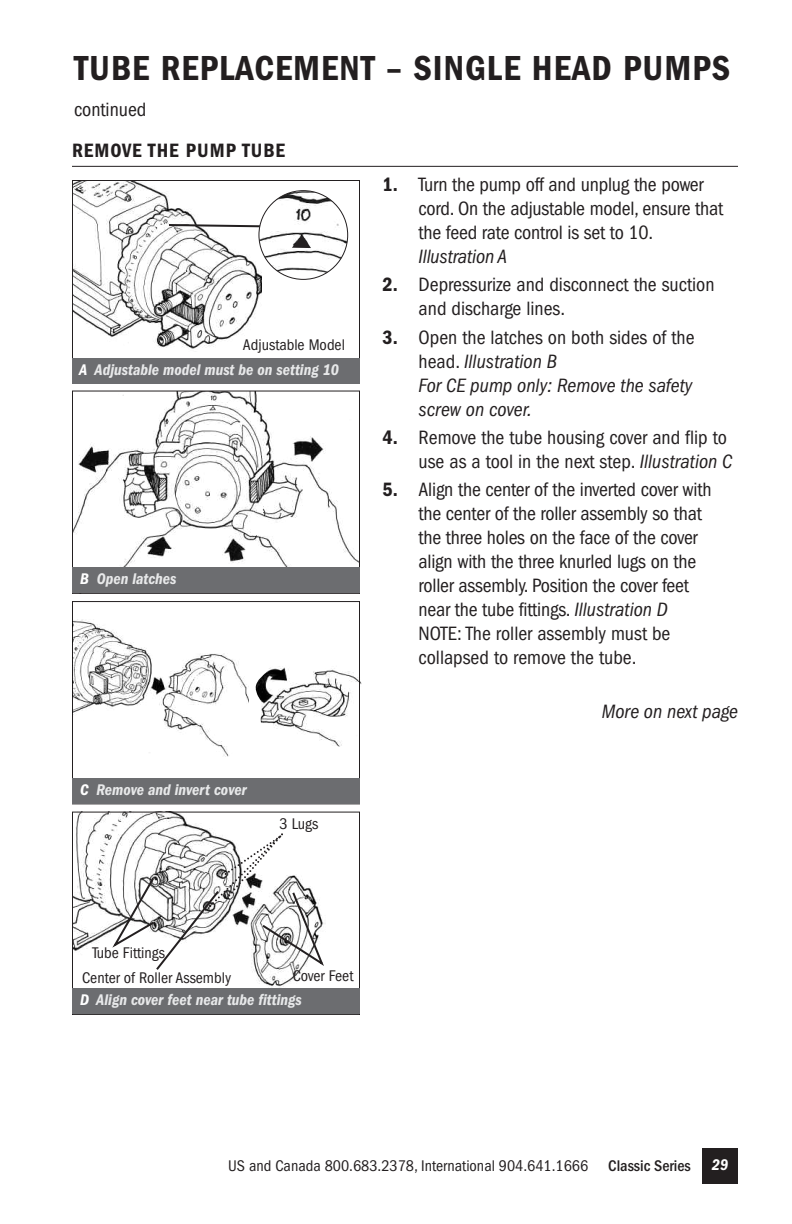
<style>
.page{position:relative;width:792px;height:1224px;background:#fff}
.page>*{position:absolute;margin:0;border:0;box-sizing:border-box;transform-origin:0 0}
.t1{font:600 condensed 36px "Franklin Gothic";letter-spacing:.03em;color:#231f20}
.t2{font:condensed 20px/24px "Franklin Gothic";letter-spacing:-.01em;color:#231f20}
.t3{font:italic condensed 20px/24px "Franklin Gothic";color:#231f20}
.t4{font:600 condensed 20px "Franklin Gothic";letter-spacing:.05em;color:#231f20}
.t5{font:condensed 16px "Franklin Gothic";color:#231f20}
.t6{font:italic 600 condensed 16px "Franklin Gothic";color:#e7e8e9}
.t7{font:italic 600 condensed 16px "Franklin Gothic";color:#fff}
.s1{color:#fff}
.s2{font-weight:600}
.s3{font-weight:600;font-style:normal}
.s4{font-style:normal}
.s5{font-style:italic}
.s6{font-weight:500}
</style>
<div class="page">
<div style="left:702px;top:1148px;width:36px;height:36px;background:#231f20"></div>
<hr style="left:72px;top:166px;width:666px;height:1px;background:#231f20">
<img style="left:74px;top:182px;width:188px;height:167px">
<svg style="left:167px;top:223px;width:92px;height:5px"></svg>
<img style="left:259px;top:191px;width:89px;height:88px;border-radius:50%">
<div style="left:258px;top:190px;width:90px;height:90px;border:2px solid #231f20;border-radius:50%"></div>
<svg style="left:292px;top:235px;width:19px;height:13px"></svg>
<div style="left:72px;top:180px;width:288px;height:203px;border:1px solid #231f20"></div>
<img style="left:74px;top:393px;width:284px;height:175px">
<div style="left:72px;top:391px;width:288px;height:203px;border:1px solid #231f20"></div>
<img style="left:74px;top:814px;width:231px;height:174px">
<div style="left:72px;top:812px;width:288px;height:203px;border:1px solid #231f20"></div>
<svg style="left:110px;top:832px;width:216px;height:140px"></svg>
<img style="left:256px;top:666px;width:105px;height:80px">
<img style="left:72px;top:619px;width:176px;height:137px">
<div style="left:72px;top:358px;width:288px;height:25px;background:#6c6d70"></div>
<div style="left:72px;top:988px;width:288px;height:26px;background:#6c6d70"></div>
<div style="left:72px;top:779px;width:288px;height:25px;background:#6c6d70"></div>
<div style="left:72px;top:568px;width:288px;height:25px;background:#6c6d70"></div>
<h1 class="t1" style="left:74px;top:56px;width:658px">TUBE REPLACEMENT – SINGLE HEAD PUMPS</h1>
<p class="t2" style="left:74px;top:99px;width:74px">continued</p>
<p class="t4" style="left:72px;top:144px;width:215px">REMOVE THE PUMP TUBE</p>
<p class="t5" style="left:243px;top:340px;width:104px">Adjustable Model</p>
<p class="t6" style="left:79px;top:364px;width:261px"><span class="s1">A</span> Adjustable model must be on setting 10</p>
<p class="t6" style="left:80px;top:573px;width:98px"><span class="s1">B</span> Open latches</p>
<p class="t6" style="left:80px;top:784px;width:168px"><span class="s1">C</span> Remove and invert cover</p>
<p class="t5" style="left:280px;top:818px;width:40px">3 Lugs</p>
<p class="t2" style="left:419px;top:174px;width:306px;text-indent:-36px"><span class="s2">1.</span> Turn the pump off and unplug the power cord. On the adjustable model, ensure that the feed rate control is set to 10.</p>
<p class="t3" style="left:419px;top:246px;width:90px">Illustration A</p>
<p class="t2" style="left:419px;top:274px;width:297px;text-indent:-36px"><span class="s2">2.</span> Depressurize and disconnect the suction and discharge lines.</p>
<p class="t3" style="left:419px;top:327px;width:277px;text-indent:-36px"><span class="s3">3.</span> <span class="s4">Open the latches on both sides of the head.</span> Illustration B<br>For CE pump only: Remove the safety screw on cover.</p>
<p class="t2" style="left:383px;top:427px;width:351px;text-align:right"><span class="s2">4.</span> Remove the tube housing cover and flip to use as a tool in the next step. <span class="s5">Illustration C</span></p>
<p class="t2" style="left:419px;top:479px;width:294px;text-indent:-36px"><span class="s2">5.</span> Align the center of the inverted cover with the center of the roller assembly so that the three holes on the face of the cover align with the three knurled lugs on the roller assembly. Position the cover feet near the tube fittings. <span class="s5">Illustration D </span>NOTE: The roller assembly must be collapsed to remove the tube.</p>
<p class="t3" style="left:602px;top:701px;width:138px">More on next page</p>
<p class="t5" style="left:92px;top:947px;width:74px">Tube Fittings</p>
<p class="t5" style="left:82px;top:972px;width:150px">Center of Roller Assembly</p>
<p class="t5" style="left:293px;top:971px;width:62px">Cover Feet</p>
<p class="t6" style="left:80px;top:994px;width:223px"><span class="s1">D</span> Align cover feet near tube fittings</p>
<p class="t5" style="left:228px;top:1160px;width:464px">US and Canada 800.683.2378, International 904.641.1666 <span class="s6">Classic Series</span></p>
<p class="t7" style="left:712px;top:1159px;width:18px">29</p>
</div>
